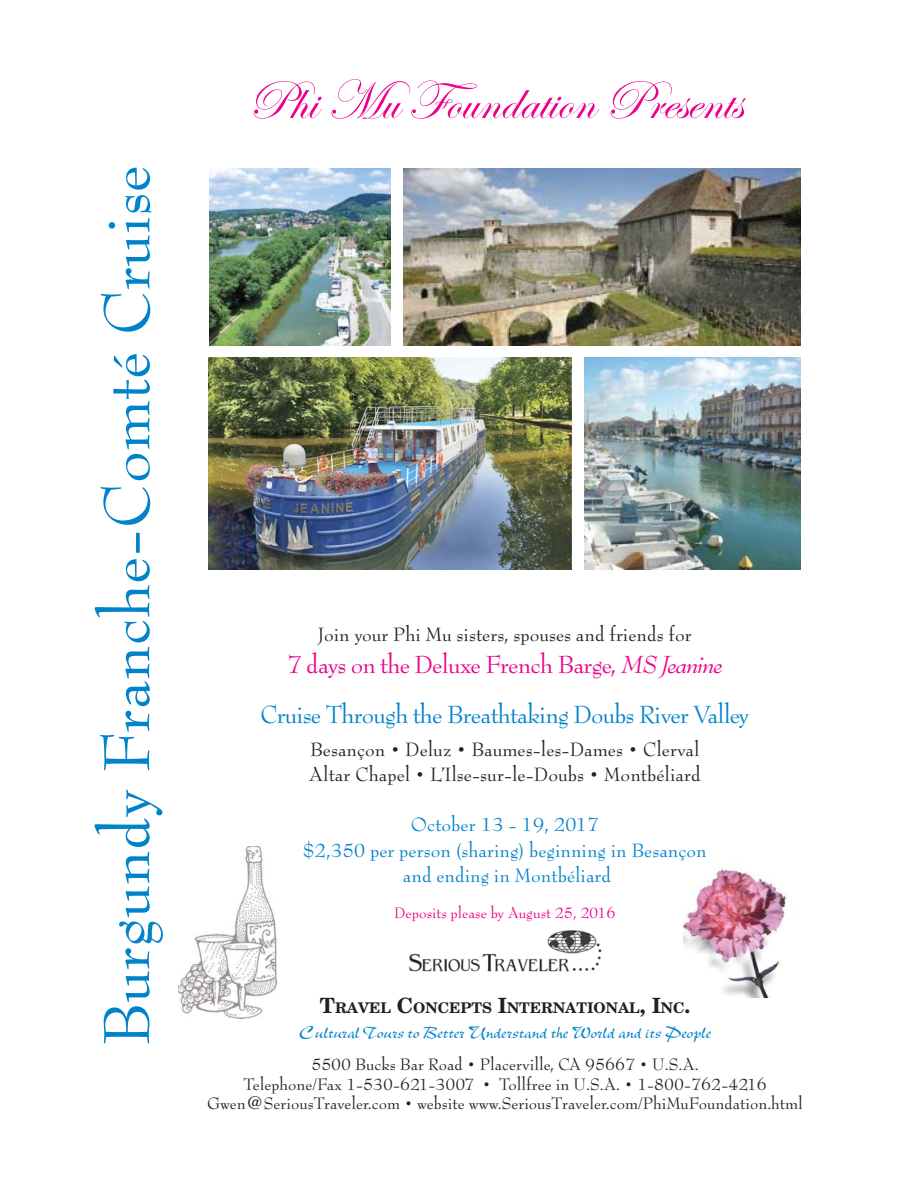
<style>
.page{position:relative;width:918px;height:1188px;background:#fff}
.page>*{position:absolute;margin:0;border:0;box-sizing:border-box;transform-origin:0 0}
.t1{font:70.5px "Bernhard Modern Std";color:#0083ca}
.t2{font:55.5px "Edwardian Script ITC";color:#ec008c}
.t3{font:27px/50.4px "Bernhard Modern Std";letter-spacing:-.03em;color:#0083ca;text-align:center}
.t4{font:21px/25.2px "Bernhard Modern Std";color:#231f20}
.t5{font:21px/25.2px "Bernhard Modern Std";color:#0083ca;text-align:center}
.t6{font:18px/19.5px "Bernhard Modern Std";color:#231f20;text-align:center}
.t7{font:18px "New Berolina";color:#0083ca}
.t8{font:16.5px "Bernhard Modern Std";color:#ec008c}
.t9{font:700 14.7px "New Century Schlbk";color:#231f20}
.s1{color:#ec008c}
.s2{font-style:italic;color:#ec008c}
.s3{font-size:21px}
</style>
<div class="page">
<img style="left:684px;top:869px;width:103px;height:128px">
<img style="left:408px;top:930px;width:194px;height:42px">
<img style="left:178px;top:846px;width:98px;height:172px">
<img style="left:209px;top:357px;width:363px;height:213px">
<img style="left:209px;top:168px;width:181px;height:178px">
<img style="left:403px;top:168px;width:398px;height:177px">
<img style="left:584px;top:357px;width:217px;height:213px">
<h1 class="t1" style="left:90px;top:1046px;width:883px;rotate:-90deg">Burgundy Franche-Comté Cruise</h1>
<h2 class="t2" style="left:248px;top:70px;width:496px">Phi Mu Foundation Presents</h2>
<p class="t4" style="left:318px;top:622px;width:375px">Join your Phi Mu sisters, spouses and friends for</p>
<h3 class="t3" style="left:260px;top:640px;width:491px"><span class="s1">7 days on the Deluxe French Barge,</span> <span class="s2">MS Jeanine<br></span>Cruise Through the Breathtaking Doubs River Valley</h3>
<p class="t4" style="left:309px;top:737px;width:393px">Besançon • Deluz • Baumes-les-Dames • Clerval<br>Altar Chapel • L’Ilse-sur-le-Doubs • Montbéliard</p>
<p class="t5" style="left:303px;top:813px;width:405px">October 13 - 19, 2017<br>$2,350 per person (sharing) beginning in Besançon and ending in Montbéliard</p>
<p class="t8" style="left:394px;top:905px;width:223px">Deposits please by August 25, 2016</p>
<p class="t9" style="left:320px;top:1002px;width:372px"><span class="s3">T</span>RAVEL <span class="s3">C</span>ONCEPTS <span class="s3">I</span>NTERNATIONAL<span class="s3">, I</span>NC<span class="s3">.</span></p>
<p class="t7" style="left:299px;top:1021px;width:414px">Cultural Tours to Better Understand the World and its People</p>
<p class="t6" style="left:207px;top:1055px;width:597px">5500 Bucks Bar Road • Placerville, CA 95667 • U.S.A.<br>Telephone/Fax 1-530-621-3007 • Tollfree in U.S.A. • 1-800-762-4216<br>Gwen@SeriousTraveler.com • website www.SeriousTraveler.com/PhiMuFoundation.html</p>
</div>
